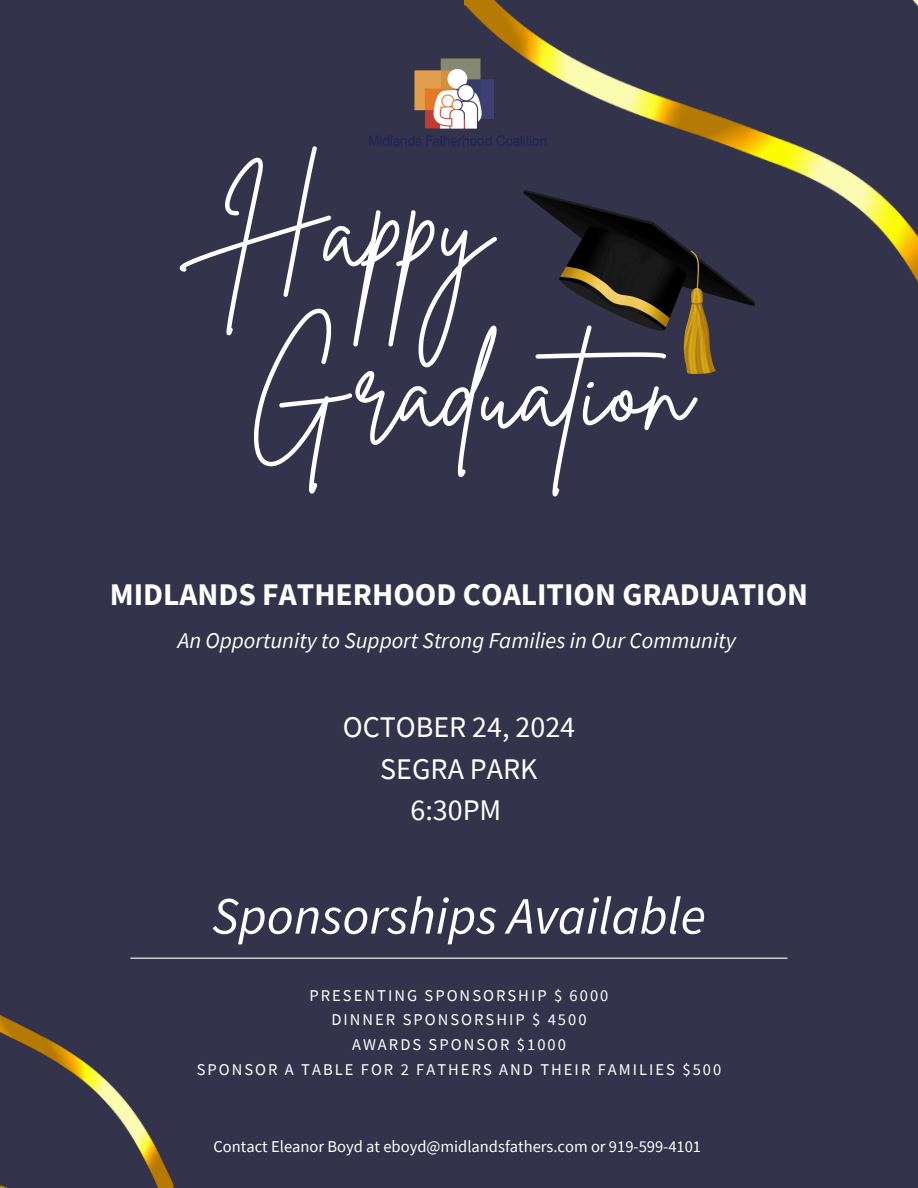
<style>
.page{position:relative;width:918px;height:1188px;background:#33334c}
.page>*{position:absolute;margin:0;border:0;box-sizing:border-box;transform-origin:0 0}
.t1{font:116.4px "Brittany Signature";color:#fff}
.t2{font:italic 52.5px "Source Sans Pro";color:#fff}
.t3{font:700 31.5px "Source Sans Pro";color:#fff}
.t4{font:30px/41.7px "Source Sans Pro";color:#fff;text-align:center}
.t5{font:italic 22.5px "Source Sans Pro";color:#fff}
.t6{font:16.5px/24.8px "Source Sans Pro";letter-spacing:.125em;color:#fff;text-align:center}
.t7{font:16.5px "Source Sans Pro";color:#fff}
</style>
<div class="page">
<img style="left:464px;top:0;width:454px;height:283px">
<img style="left:523px;top:190px;width:232px;height:184px">
<hr style="left:130px;top:958px;width:658px;height:1px;background:#fff">
<img style="left:0;top:1014px;width:174px;height:174px">
<img style="left:369px;top:49px;width:187px;height:105px">
<h3 class="t1" style="left:227px;top:153px;width:266px">Happy</h3>
<h5 class="t1" style="left:248px;top:313px;width:451px">Graduation</h5>
<p class="t3" style="left:110px;top:574px;width:700px">MIDLANDS FATHERHOOD COALITION GRADUATION</p>
<p class="t5" style="left:178px;top:625px;width:559px">An Opportunity to Support Strong Families in Our Community</p>
<h6 class="t4" style="left:343px;top:705px;width:234px">OCTOBER 24, 2024<br>SEGRA PARK<br>6:30PM</h6>
<h4 class="t2" style="left:212px;top:882px;width:495px">Sponsorships Available</h4>
<h1 class="t6" style="left:197px;top:982px;width:526px">PRESENTING SPONSORSHIP $ 6000<br>DINNER SPONSORSHIP $ 4500<br>AWARDS SPONSOR $1000<br>SPONSOR A TABLE FOR 2 FATHERS AND THEIR FAMILIES $500</h1>
<h2 class="t7" style="left:214px;top:1136px;width:489px">Contact Eleanor Boyd at eboyd@midlandsfathers.com or 919-599-4101</h2>
</div>
